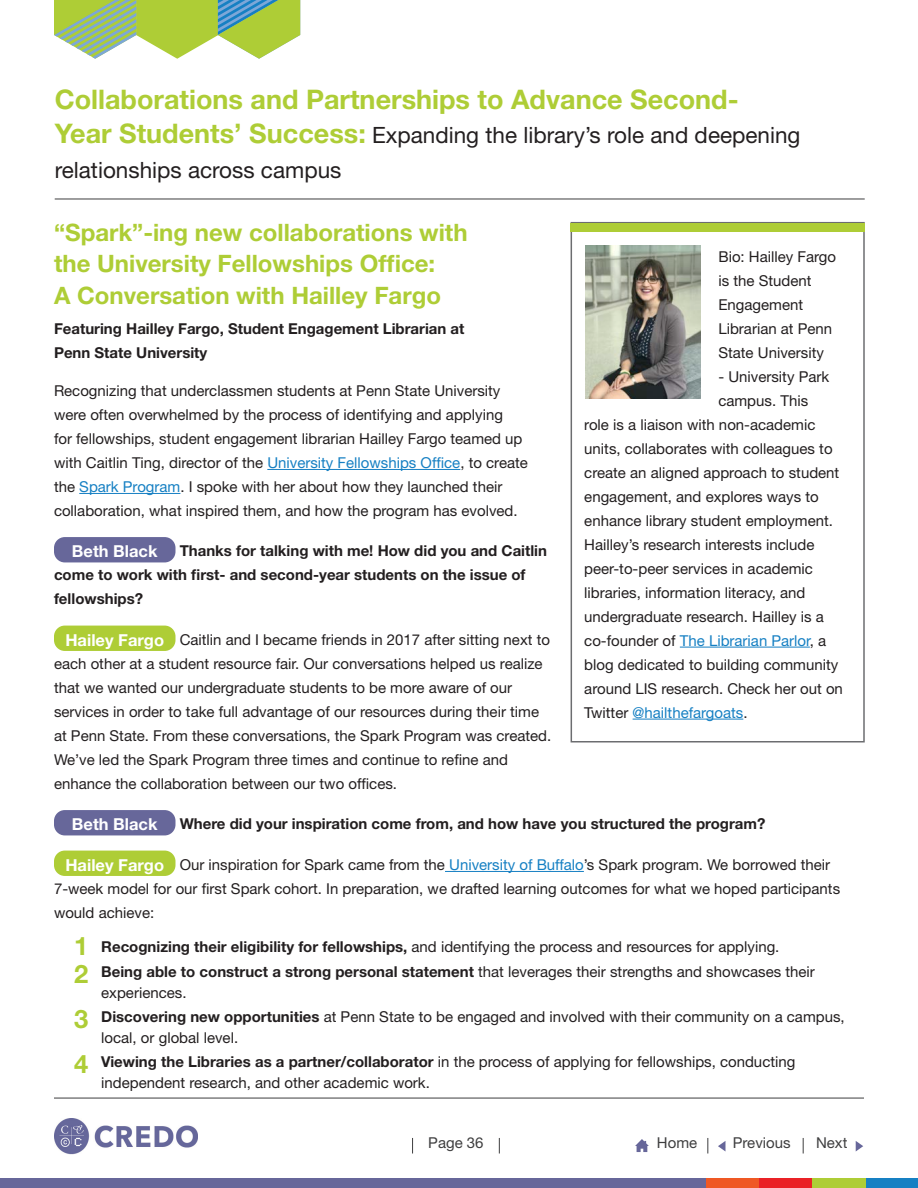
<style>
.page{position:relative;width:918px;height:1188px;background:#fff}
.page>*{position:absolute;margin:0;border:0;box-sizing:border-box;transform-origin:0 0}
.t1{font:700 27px "Helvetica Neue";color:#aecd36}
.Body_Header{font:700 24px/31.5px "Helvetica Neue";color:#aecd36}
.t2{font:22.5px/34.5px "Helvetica Neue";color:#231f20}
.Body_copy{font:700 16.5px "Helvetica Neue";color:#fff}
.Body_copy-2{font:15px/24px "Helvetica Neue";color:#231f20}
.Body_copy-3{font:700 15px/24px "Helvetica Neue";color:#231f20}
.Body_copy-4{font:15px "Helvetica Neue";color:#1680c3}
.Subtitle{font:15px "Helvetica Neue";color:#3e3e3f}
.s1{font-weight:700;font-size:27px;color:#aecd36}
.s2{color:#1680c3}
.s3{color:#231f20}
.s4{font-weight:700;font-size:25.5px;color:#aecd36}
.s5{font-weight:700}
</style>
<div class="page">
<img style="left:54px;top:1118px;width:144px;height:36px">
<hr style="left:54px;top:1098px;width:810px;height:1px;background:#3e3e3f">
<svg style="left:412px;top:1138px;width:1px;height:15px"></svg>
<svg style="left:499px;top:1138px;width:1px;height:15px"></svg>
<svg style="left:707px;top:1138px;width:1px;height:15px"></svg>
<svg style="left:803px;top:1138px;width:1px;height:15px"></svg>
<div style="left:866px;top:1178px;width:52px;height:10px;background:#1680c3"></div>
<div style="left:759px;top:1178px;width:53px;height:10px;background:#ea2126"></div>
<div style="left:812px;top:1178px;width:54px;height:10px;background:#aecd36"></div>
<div style="left:705px;top:1178px;width:54px;height:10px;background:#ef5824"></div>
<div style="left:0;top:1178px;width:705px;height:10px;background:#67679a"></div>
<svg style="left:635px;top:1139px;width:14px;height:13px"></svg>
<hr style="left:55px;top:199px;width:810px;height:1px;background:#3e3e3f">
<svg style="left:54px;top:0;width:246px;height:59px"></svg>
<svg style="left:856px;top:1141px;width:7px;height:10px"></svg>
<svg style="left:718px;top:1141px;width:7px;height:10px"></svg>
<hr style="left:267px;top:469px;width:193px;height:1px;background:#1680c3">
<hr style="left:79px;top:493px;width:101px;height:1px;background:#1680c3">
<hr style="left:445px;top:871px;width:139px;height:1px;background:#1680c3">
<div style="left:54px;top:537px;width:122px;height:25px;background:#67679a;border-radius:11px"></div>
<div style="left:54px;top:626px;width:122px;height:25px;background:#aecd36;border-radius:11px"></div>
<div style="left:54px;top:810px;width:122px;height:25px;background:#67679a;border-radius:11px"></div>
<div style="left:54px;top:851px;width:122px;height:25px;background:#aecd36;border-radius:11px"></div>
<hr style="left:680px;top:647px;width:130px;height:1px;background:#1680c3">
<hr style="left:633px;top:719px;width:110px;height:1px;background:#1680c3">
<img style="left:586px;top:245px;width:114px;height:153px">
<div style="left:571px;top:222px;width:294px;height:520px;border:2px solid #6c6d70"></div>
<div style="left:571px;top:223px;width:294px;height:8px;background:#aecd36"></div>
<h1 class="t1" style="left:55px;top:83px;width:685px">Collaborations and Partnerships to Advance Second-</h1>
<h3 class="t2" style="left:55px;top:118px;width:747px"><span class="s1">Year Students’ Success:</span> Expanding the library’s role and deepening relationships across campus</h3>
<p class="Body_Header" style="left:54px;top:216px;width:415px">“Spark”-ing new collaborations with the University Fellowships Office:<br>A Conversation with Hailley Fargo</p>
<p class="Body_copy-3" style="left:54px;top:317px;width:412px">Featuring Hailley Fargo, Student Engagement Librarian at<br>Penn State University</p>
<p class="Body_copy-2" style="left:54px;top:378px;width:475px">Recognizing that underclassmen students at Penn State University were often overwhelmed by the process of identifying and applying<br>for fellowships, student engagement librarian Hailley Fargo teamed up with Caitlin Ting, director of the <span class="s2">University Fellowships Office</span>, to create the <span class="s2">Spark Program</span>. I spoke with her about how they launched their collaboration, what inspired them, and how the program has evolved.</p>
<p class="Body_copy" style="left:72px;top:541px;width:87px">Beth Black</p>
<p class="Body_copy-2" style="left:718px;top:244px;width:119px">Bio: Hailley Fargo is the Student<br>Engagement<br>Librarian at Penn<br>State University</p>
<p class="Body_copy-2" style="left:718px;top:364px;width:112px">- University Park</p>
<p class="Body_copy-2" style="left:718px;top:388px;width:91px">campus. This</p>
<p class="Body_copy-2" style="left:584px;top:412px;width:233px">role is a liaison with non-academic</p>
<p class="Body_copy-2" style="left:584px;top:436px;width:250px">units, collaborates with colleagues to</p>
<p class="Body_copy-2" style="left:584px;top:460px;width:257px">create an aligned approach to student</p>
<p class="Body_copy-2" style="left:584px;top:484px;width:236px">engagement, and explores ways to</p>
<p class="Body_copy-2" style="left:584px;top:508px;width:250px">enhance library student employment.</p>
<p class="Body_copy-2" style="left:584px;top:532px;width:232px">Hailley’s research interests include</p>
<p class="Body_copy-2" style="left:584px;top:556px;width:230px">peer-to-peer services in academic</p>
<p class="Body_copy-2" style="left:584px;top:580px;width:223px">libraries, information literacy, and</p>
<p class="Body_copy-2" style="left:584px;top:604px;width:241px">undergraduate research. Hailley is a</p>
<p class="Body_copy-4" style="left:584px;top:631px;width:243px"><span class="s3">co-founder of</span> The Librarian Parlor<span class="s3">, a</span></p>
<p class="Body_copy-2" style="left:584px;top:652px;width:255px">blog dedicated to building community</p>
<p class="Body_copy-2" style="left:584px;top:676px;width:260px">around LIS research. Check her out on</p>
<p class="Body_copy-4" style="left:584px;top:703px;width:165px"><span class="s3">Twitter</span> @hailthefargoats<span class="s3">.</span></p>
<p class="Body_copy-3" style="left:54px;top:539px;width:495px;text-indent:126px">Thanks for talking with me! How did you and Caitlin come to work with first- and second-year students on the issue of fellowships?</p>
<p class="Body_copy" style="left:65px;top:630px;width:100px">Hailey Fargo</p>
<p class="Body_copy-2" style="left:54px;top:627px;width:499px;text-indent:126px">Caitlin and I became friends in 2017 after sitting next to each other at a student resource fair. Our conversations helped us realize that we wanted our undergraduate students to be more aware of our services in order to take full advantage of our resources during their time at Penn State. From these conversations, the Spark Program was created.<br>We’ve led the Spark Program three times and continue to refine and enhance the collaboration between our two offices.</p>
<p class="Body_copy" style="left:72px;top:814px;width:87px">Beth Black</p>
<p class="Body_copy-3" style="left:180px;top:812px;width:587px">Where did your inspiration come from, and how have you structured the program?</p>
<p class="Body_copy" style="left:65px;top:855px;width:100px">Hailey Fargo</p>
<p class="Body_copy-2" style="left:54px;top:852px;width:788px;text-indent:126px">Our inspiration for Spark came from the <span class="s2">University of Buffalo</span>’s Spark program. We borrowed their<br>7-week model for our first Spark cohort. In preparation, we drafted learning outcomes for what we hoped participants would achieve:</p>
<p class="Body_copy-2" style="left:74px;top:935px;width:707px"><span class="s4">1</span> <span class="s5">Recognizing their eligibility for fellowships,</span> and identifying the process and resources for applying.</p>
<p class="Body_copy-2" style="left:101px;top:961px;width:715px;line-height:21px;text-indent:-27px"><span class="s4">2</span> <span class="s5">Being able to construct a strong personal statement</span> that leverages their strengths and showcases their experiences.</p>
<p class="Body_copy-2" style="left:101px;top:1006px;width:745px;line-height:21px;text-indent:-27px"><span class="s4">3</span> <span class="s5">Discovering new opportunities</span> at Penn State to be engaged and involved with their community on a campus, local, or global level.</p>
<p class="Body_copy-2" style="left:101px;top:1051px;width:696px;line-height:21px;text-indent:-27px"><span class="s4">4</span> <span class="s5">Viewing the Libraries as a partner/collaborator</span> in the process of applying for fellowships, conducting independent research, and other academic work.</p>
<p class="Subtitle" style="left:428px;top:1134px;width:57px">Page 36</p>
<p class="Subtitle" style="left:657px;top:1134px;width:42px">Home</p>
<p class="Subtitle" style="left:733px;top:1134px;width:59px">Previous</p>
<p class="Subtitle" style="left:816px;top:1134px;width:33px">Next</p>
</div>
